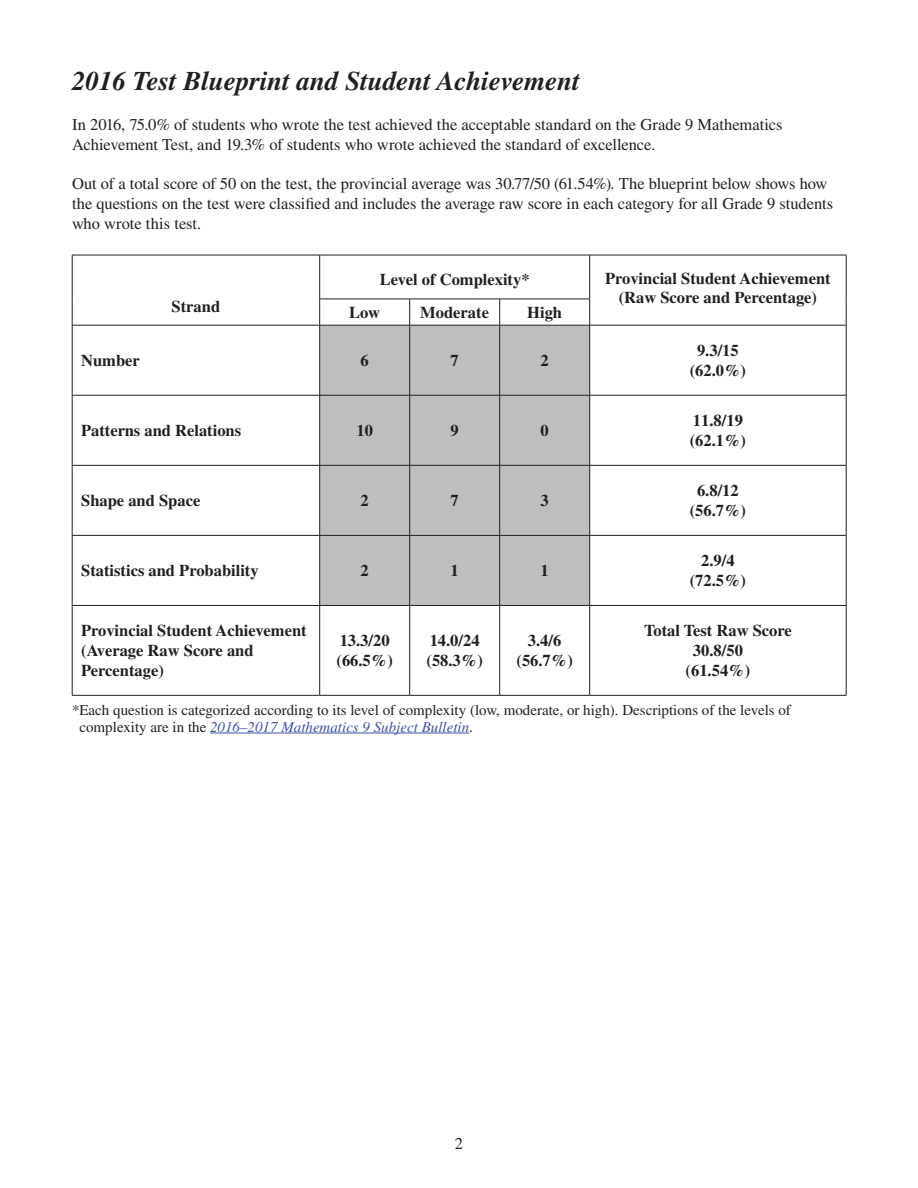
<style>
.page{position:relative;width:918px;height:1188px;background:#fff}
.page>*{position:absolute;margin:0;border:0;box-sizing:border-box;transform-origin:0 0}
.SB-Heading1_18pt{font:italic 700 27px "Times LT Std";color:#231f20}
.AH_11pt{font:16.5px/19.8px "Times LT Std";letter-spacing:-.005em;color:#231f20}
.Table_Text{font:700 16.5px/19.8px "Times LT Std";color:#231f20;text-align:center}
.Table_Subheading{font:700 16.5px/19.8px "Times LT Std";color:#231f20}
.Table_Heading{font:700 16.5px "Times LT Std";color:#231f20}
.AH_10pt{font:15px/16.5px "Times LT Std";color:#231f20}
.s1{font-style:italic;color:#3e53a4}
</style>
<div class="page">
<hr style="left:210px;top:733px;width:259px;height:1px;background:#3e53a4">
<div style="left:320px;top:326px;width:269px;height:279px;background:#bcbec0"></div>
<hr style="left:72px;top:255px;width:248px;height:1px;background:#231f20">
<hr style="left:72px;top:255px;width:1px;height:44px;background:#231f20">
<svg style="left:72px;top:299px;width:1px;height:26px"></svg>
<svg style="left:319px;top:299px;width:1px;height:26px"></svg>
<hr style="left:72px;top:325px;width:248px;height:1px;background:#231f20">
<hr style="left:320px;top:255px;width:90px;height:1px;background:#231f20">
<hr style="left:319px;top:255px;width:1px;height:44px;background:#231f20">
<hr style="left:410px;top:255px;width:90px;height:1px;background:#231f20">
<hr style="left:500px;top:255px;width:90px;height:1px;background:#231f20">
<hr style="left:320px;top:299px;width:90px;height:1px;background:#231f20">
<hr style="left:410px;top:299px;width:90px;height:1px;background:#231f20">
<hr style="left:500px;top:299px;width:90px;height:1px;background:#231f20">
<hr style="left:590px;top:255px;width:256px;height:1px;background:#231f20">
<hr style="left:589px;top:255px;width:1px;height:44px;background:#231f20">
<hr style="left:846px;top:255px;width:1px;height:44px;background:#231f20">
<svg style="left:589px;top:299px;width:1px;height:26px"></svg>
<svg style="left:846px;top:299px;width:1px;height:26px"></svg>
<hr style="left:590px;top:325px;width:256px;height:1px;background:#231f20">
<svg style="left:409px;top:299px;width:1px;height:26px"></svg>
<svg style="left:499px;top:299px;width:1px;height:26px"></svg>
<hr style="left:72px;top:325px;width:1px;height:70px;background:#231f20">
<hr style="left:319px;top:325px;width:1px;height:70px;background:#231f20">
<hr style="left:409px;top:325px;width:1px;height:70px;background:#231f20">
<hr style="left:499px;top:325px;width:1px;height:70px;background:#231f20">
<hr style="left:589px;top:325px;width:1px;height:70px;background:#231f20">
<hr style="left:846px;top:325px;width:1px;height:70px;background:#231f20">
<hr style="left:72px;top:395px;width:248px;height:1px;background:#231f20">
<hr style="left:72px;top:395px;width:1px;height:70px;background:#231f20">
<hr style="left:320px;top:395px;width:90px;height:1px;background:#231f20">
<hr style="left:319px;top:395px;width:1px;height:70px;background:#231f20">
<hr style="left:410px;top:395px;width:90px;height:1px;background:#231f20">
<hr style="left:409px;top:395px;width:1px;height:70px;background:#231f20">
<hr style="left:500px;top:395px;width:90px;height:1px;background:#231f20">
<hr style="left:499px;top:395px;width:1px;height:70px;background:#231f20">
<hr style="left:590px;top:395px;width:256px;height:1px;background:#231f20">
<hr style="left:589px;top:395px;width:1px;height:70px;background:#231f20">
<hr style="left:846px;top:395px;width:1px;height:70px;background:#231f20">
<hr style="left:72px;top:465px;width:248px;height:1px;background:#231f20">
<hr style="left:72px;top:466px;width:1px;height:69px;background:#231f20">
<hr style="left:320px;top:465px;width:90px;height:1px;background:#231f20">
<hr style="left:319px;top:466px;width:1px;height:69px;background:#231f20">
<hr style="left:410px;top:465px;width:90px;height:1px;background:#231f20">
<hr style="left:409px;top:466px;width:1px;height:69px;background:#231f20">
<hr style="left:500px;top:465px;width:90px;height:1px;background:#231f20">
<hr style="left:499px;top:466px;width:1px;height:69px;background:#231f20">
<hr style="left:590px;top:465px;width:256px;height:1px;background:#231f20">
<hr style="left:589px;top:466px;width:1px;height:69px;background:#231f20">
<hr style="left:846px;top:466px;width:1px;height:69px;background:#231f20">
<hr style="left:72px;top:535px;width:248px;height:1px;background:#231f20">
<hr style="left:72px;top:536px;width:1px;height:69px;background:#231f20">
<hr style="left:320px;top:535px;width:90px;height:1px;background:#231f20">
<hr style="left:319px;top:536px;width:1px;height:69px;background:#231f20">
<hr style="left:410px;top:535px;width:90px;height:1px;background:#231f20">
<hr style="left:409px;top:536px;width:1px;height:69px;background:#231f20">
<hr style="left:500px;top:535px;width:90px;height:1px;background:#231f20">
<hr style="left:499px;top:536px;width:1px;height:69px;background:#231f20">
<hr style="left:590px;top:535px;width:256px;height:1px;background:#231f20">
<hr style="left:589px;top:536px;width:1px;height:69px;background:#231f20">
<hr style="left:846px;top:536px;width:1px;height:69px;background:#231f20">
<hr style="left:72px;top:605px;width:248px;height:1px;background:#231f20">
<hr style="left:72px;top:606px;width:1px;height:89px;background:#231f20">
<hr style="left:320px;top:605px;width:90px;height:1px;background:#231f20">
<hr style="left:319px;top:606px;width:1px;height:89px;background:#231f20">
<hr style="left:410px;top:605px;width:90px;height:1px;background:#231f20">
<hr style="left:409px;top:606px;width:1px;height:89px;background:#231f20">
<hr style="left:500px;top:605px;width:90px;height:1px;background:#231f20">
<hr style="left:499px;top:606px;width:1px;height:89px;background:#231f20">
<hr style="left:590px;top:605px;width:256px;height:1px;background:#231f20">
<hr style="left:589px;top:606px;width:1px;height:89px;background:#231f20">
<hr style="left:846px;top:606px;width:1px;height:89px;background:#231f20">
<hr style="left:72px;top:695px;width:248px;height:1px;background:#231f20">
<hr style="left:320px;top:695px;width:90px;height:1px;background:#231f20">
<hr style="left:410px;top:695px;width:90px;height:1px;background:#231f20">
<hr style="left:500px;top:695px;width:90px;height:1px;background:#231f20">
<hr style="left:590px;top:695px;width:256px;height:1px;background:#231f20">
<hr style="left:320px;top:325px;width:90px;height:1px;background:#231f20">
<hr style="left:410px;top:325px;width:90px;height:1px;background:#231f20">
<hr style="left:500px;top:325px;width:90px;height:1px;background:#231f20">
<p class="SB-Heading1_18pt" style="left:72px;top:66px;width:510px">2016 Test Blueprint and Student Achievement</p>
<p class="AH_11pt" style="left:72px;top:115px;width:712px">In 2016, 75.0% of students who wrote the test achieved the acceptable standard on the Grade 9 Mathematics<br>Achievement Test, and 19.3% of students who wrote achieved the standard of excellence.</p>
<p class="AH_11pt" style="left:72px;top:174px;width:763px">Out of a total score of 50 on the test, the provincial average was 30.77/50 (61.54%). The blueprint below shows how the questions on the test were classified and includes the average raw score in each category for all Grade 9 students who wrote this test.</p>
<p class="Table_Heading" style="left:172px;top:296px;width:50px">Strand</p>
<p class="Table_Heading" style="left:380px;top:270px;width:151px">Level of Complexity*</p>
<p class="Table_Heading" style="left:605px;top:268px;width:227px">Provincial Student Achievement</p>
<p class="Table_Heading" style="left:619px;top:288px;width:200px">(Raw Score and Percentage)</p>
<p class="Table_Heading" style="left:349px;top:302px;width:33px">Low</p>
<p class="Table_Heading" style="left:420px;top:302px;width:70px">Moderate</p>
<p class="Table_Heading" style="left:527px;top:302px;width:36px">High</p>
<p class="Table_Subheading" style="left:81px;top:350px;width:60px">Number</p>
<p class="Table_Text" style="left:361px;top:350px;width:10px">6</p>
<p class="Table_Text" style="left:451px;top:350px;width:10px">7</p>
<p class="Table_Text" style="left:541px;top:350px;width:10px">2</p>
<p class="Table_Subheading" style="left:81px;top:420px;width:161px">Patterns and Relations</p>
<p class="Table_Text" style="left:356px;top:420px;width:18px">10</p>
<p class="Table_Text" style="left:451px;top:420px;width:10px">9</p>
<p class="Table_Text" style="left:541px;top:420px;width:10px">0</p>
<p class="Table_Subheading" style="left:81px;top:490px;width:121px">Shape and Space</p>
<p class="Table_Text" style="left:361px;top:490px;width:10px">2</p>
<p class="Table_Text" style="left:451px;top:490px;width:10px">7</p>
<p class="Table_Text" style="left:541px;top:490px;width:10px">3</p>
<p class="Table_Subheading" style="left:81px;top:560px;width:179px">Statistics and Probability</p>
<p class="Table_Text" style="left:361px;top:560px;width:10px">2</p>
<p class="Table_Text" style="left:451px;top:560px;width:10px">1</p>
<p class="Table_Text" style="left:541px;top:560px;width:10px">1</p>
<p class="Table_Text" style="left:697px;top:340px;width:43px">9.3/15</p>
<p class="Table_Text" style="left:690px;top:360px;width:58px">(62.0%)</p>
<p class="Table_Text" style="left:693px;top:410px;width:51px">11.8/19</p>
<p class="Table_Text" style="left:690px;top:430px;width:58px">(62.1%)</p>
<p class="Table_Text" style="left:697px;top:480px;width:43px">6.8/12</p>
<p class="Table_Text" style="left:690px;top:500px;width:58px">(56.7%)</p>
<p class="Table_Text" style="left:701px;top:550px;width:35px">2.9/4</p>
<p class="Table_Text" style="left:690px;top:570px;width:58px">(72.5%)</p>
<p class="Table_Text" style="left:644px;top:620px;width:149px">Total Test Raw Score<br>30.8/50</p>
<p class="Table_Text" style="left:686px;top:660px;width:66px">(61.54%)</p>
<p class="AH_10pt" style="left:80px;top:702px;width:713px;text-indent:-8px">*Each question is categorized according to its level of complexity (low, moderate, or high). Descriptions of the levels of complexity are in the <span class="s1">2016–2017 Mathematics 9 Subject Bulletin</span>.</p>
<p class="Table_Subheading" style="left:81px;top:620px;width:227px">Provincial Student Achievement</p>
<p class="Table_Subheading" style="left:81px;top:640px;width:174px">(Average Raw Score and<br>Percentage)</p>
<p class="Table_Text" style="left:340px;top:630px;width:51px">13.3/20</p>
<p class="Table_Text" style="left:337px;top:650px;width:58px">(66.5%)</p>
<p class="Table_Text" style="left:430px;top:630px;width:51px">14.0/24</p>
<p class="Table_Text" style="left:427px;top:650px;width:58px">(58.3%)</p>
<p class="Table_Text" style="left:528px;top:630px;width:35px">3.4/6</p>
<p class="Table_Text" style="left:517px;top:650px;width:58px">(56.7%)</p>
<p class="AH_11pt" style="left:455px;top:1133px;width:10px">2</p>
</div>
